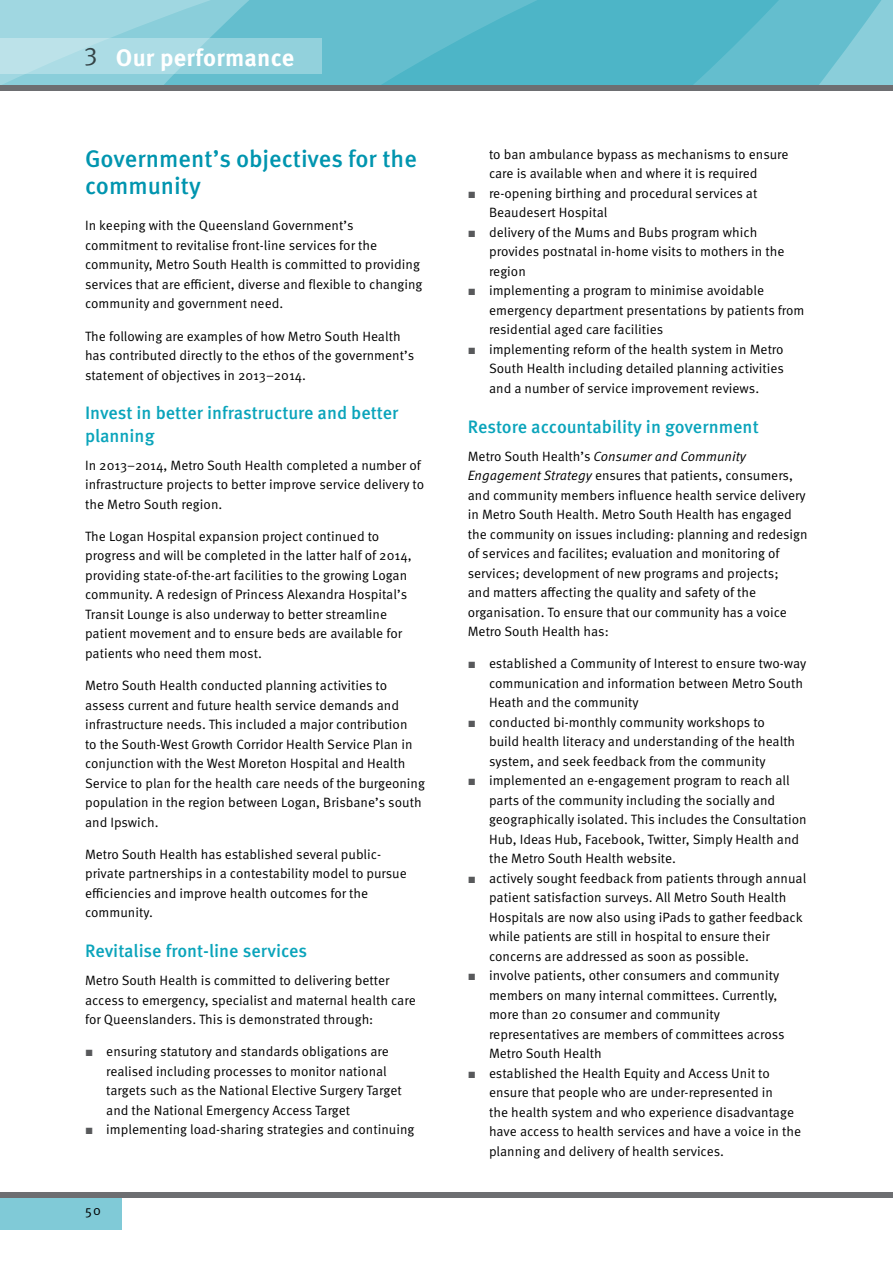
<style>
.page{position:relative;width:893px;height:1263px;background:#fff}
.page>*{position:absolute;margin:0;border:0;box-sizing:border-box;transform-origin:0 0}
.t1{font:500 24px/27px "Meta OT";color:#0095af}
.t2{font:700 24px "Meta OT";letter-spacing:.01em;color:#fff}
.t3{font:500 18px/22.5px "Meta OT";color:#0aa4bb}
.t4{font:13.5px/19.5px "Meta OT Norm";color:#000}
.t5{font:13.5px "Meta OT Norm Ita";color:#000}
.s1{font-family:"Arial";color:#58595b}
.s2{font-family:"Meta OT Norm"}
.s3{font-family:"Meta OT Norm Ita"}
</style>
<div class="page">
<div style="left:0;top:1195px;width:121px;height:35px;background:#80cad7"></div>
<div style="left:0;top:1192px;width:893px;height:6px;background:#6d6e71"></div>
<svg style="left:0;top:0;width:401px;height:85px;background:#7cc8d5"></svg>
<svg style="left:401px;top:0;width:492px;height:85px;background:#5abacb"></svg>
<div style="left:0;top:39px;width:321px;height:35px;background:linear-gradient(to right,#bfe4eb,#8aceda)"></div>
<div style="left:0;top:85px;width:893px;height:6px;background:#6d6e71"></div>
<h1 class="t2" style="left:85px;top:42px;width:211px"><sup>3</sup> Our performance</h1>
<h1 class="t1" style="left:85px;top:145px;width:333px">Government’s objectives for the community</h1>
<p class="t4" style="left:85px;top:216px;width:339px">In keeping with the Queensland Government’s commitment to revitalise front-line services for the community, Metro South Health is committed to providing services that are efficient, diverse and flexible to changing community and government need.</p>
<p class="t4" style="left:85px;top:326px;width:331px">The following are examples of how Metro South Health has contributed directly to the ethos of the government’s statement of objectives in 2013–2014.</p>
<h2 class="t3" style="left:85px;top:402px;width:315px">Invest in better infrastructure and better planning</h2>
<p class="t4" style="left:85px;top:455px;width:341px">In 2013–2014, Metro South Health completed a number of infrastructure projects to better improve service delivery to the Metro South region.</p>
<p class="t4" style="left:85px;top:527px;width:328px">The Logan Hospital expansion project continued to progress and will be completed in the latter half of 2014, providing state-of-the-art facilities to the growing Logan community. A redesign of Princess Alexandra Hospital’s Transit Lounge is also underway to better streamline patient movement and to ensure beds are available for patients who need them most.</p>
<p class="t4" style="left:85px;top:676px;width:341px">Metro South Health conducted planning activities to assess current and future health service demands and infrastructure needs. This included a major contribution<br>to the South-West Growth Corridor Health Service Plan in conjunction with the West Moreton Hospital and Health Service to plan for the health care needs of the burgeoning population in the region between Logan, Brisbane’s south and Ipswich.</p>
<p class="t4" style="left:85px;top:845px;width:323px">Metro South Health has established several public&shy;private partnerships in a contestability model to pursue efficiencies and improve health outcomes for the community.</p>
<h2 class="t3" style="left:85px;top:940px;width:224px">Revitalise front-line services</h2>
<p class="t4" style="left:85px;top:971px;width:332px">Metro South Health is committed to delivering better access to emergency, specialist and maternal health care for Queenslanders. This is demonstrated through:</p>
<p class="t4" style="left:106px;top:1042px;width:297px;text-indent:-21px"><span class="s1">■</span> ensuring statutory and standards obligations are realised including processes to monitor national targets such as the National Elective Surgery Target and the National Emergency Access Target</p>
<p class="t4" style="left:85px;top:1120px;width:331px"><span class="s1">■</span> implementing load-sharing strategies and continuing</p>
<p class="t4" style="left:85px;top:1201px;width:17px">50</p>
<p class="t4" style="left:489px;top:145px;width:301px">to ban ambulance bypass as mechanisms to ensure care is available when and where it is required</p>
<p class="t4" style="left:489px;top:184px;width:270px;text-indent:-21px"><span class="s1">■</span> re-opening birthing and procedural services at<br>Beaudesert Hospital</p>
<p class="t4" style="left:489px;top:223px;width:297px;text-indent:-21px"><span class="s1">■</span> delivery of the Mums and Bubs program which provides postnatal in-home visits to mothers in the region</p>
<p class="t4" style="left:489px;top:281px;width:317px;text-indent:-21px"><span class="s1">■</span> implementing a program to minimise avoidable emergency department presentations by patients from residential aged care facilities</p>
<p class="t4" style="left:489px;top:340px;width:296px;text-align:justify;text-indent:-21px"><span class="s1">■</span> implementing reform of the health system in Metro South Health including detailed planning activities and a number of service improvement reviews.</p>
<h2 class="t3" style="left:468px;top:415px;width:293px">Restore accountability in government</h2>
<p class="t5" style="left:468px;top:448px;width:280px"><span class="s2">Metro South Health’s</span> Consumer and Community</p>
<p class="t4" style="left:468px;top:466px;width:341px"><span class="s3">Engagement Strategy</span> ensures that patients, consumers, and community members influence health service delivery in Metro South Health. Metro South Health has engaged the community on issues including: planning and redesign of services and facilites; evaluation and monitoring of services; development of new programs and projects;<br>and matters affecting the quality and safety of the organisation. To ensure that our community has a voice Metro South Health has:</p>
<p class="t4" style="left:489px;top:654px;width:319px;text-indent:-21px"><span class="s1">■</span> established a Community of Interest to ensure two-way communication and information between Metro South<br>Heath and the community</p>
<p class="t4" style="left:489px;top:712px;width:308px;text-indent:-21px"><span class="s1">■</span> conducted bi-monthly community workshops to build health literacy and understanding of the health system, and seek feedback from the community</p>
<p class="t4" style="left:489px;top:771px;width:319px;text-indent:-21px"><span class="s1">■</span> implemented an e-engagement program to reach all parts of the community including the socially and geographically isolated. This includes the Consultation Hub, Ideas Hub, Facebook, Twitter, Simply Health and the Metro South Health website.</p>
<p class="t4" style="left:489px;top:868px;width:319px;text-indent:-21px"><span class="s1">■</span> actively sought feedback from patients through annual patient satisfaction surveys. All Metro South Health Hospitals are now also using iPads to gather feedback while patients are still in hospital to ensure their concerns are addressed as soon as possible.</p>
<p class="t4" style="left:489px;top:966px;width:297px;text-indent:-21px"><span class="s1">■</span> involve patients, other consumers and community members on many internal committees. Currently, more than 20 consumer and community representatives are members of committees across Metro South Health</p>
<p class="t4" style="left:489px;top:1063px;width:314px;text-indent:-21px"><span class="s1">■</span> established the Health Equity and Access Unit to ensure that people who are under-represented in<br>the health system and who experience disadvantage have access to health services and have a voice in the planning and delivery of health services.</p>
</div>
